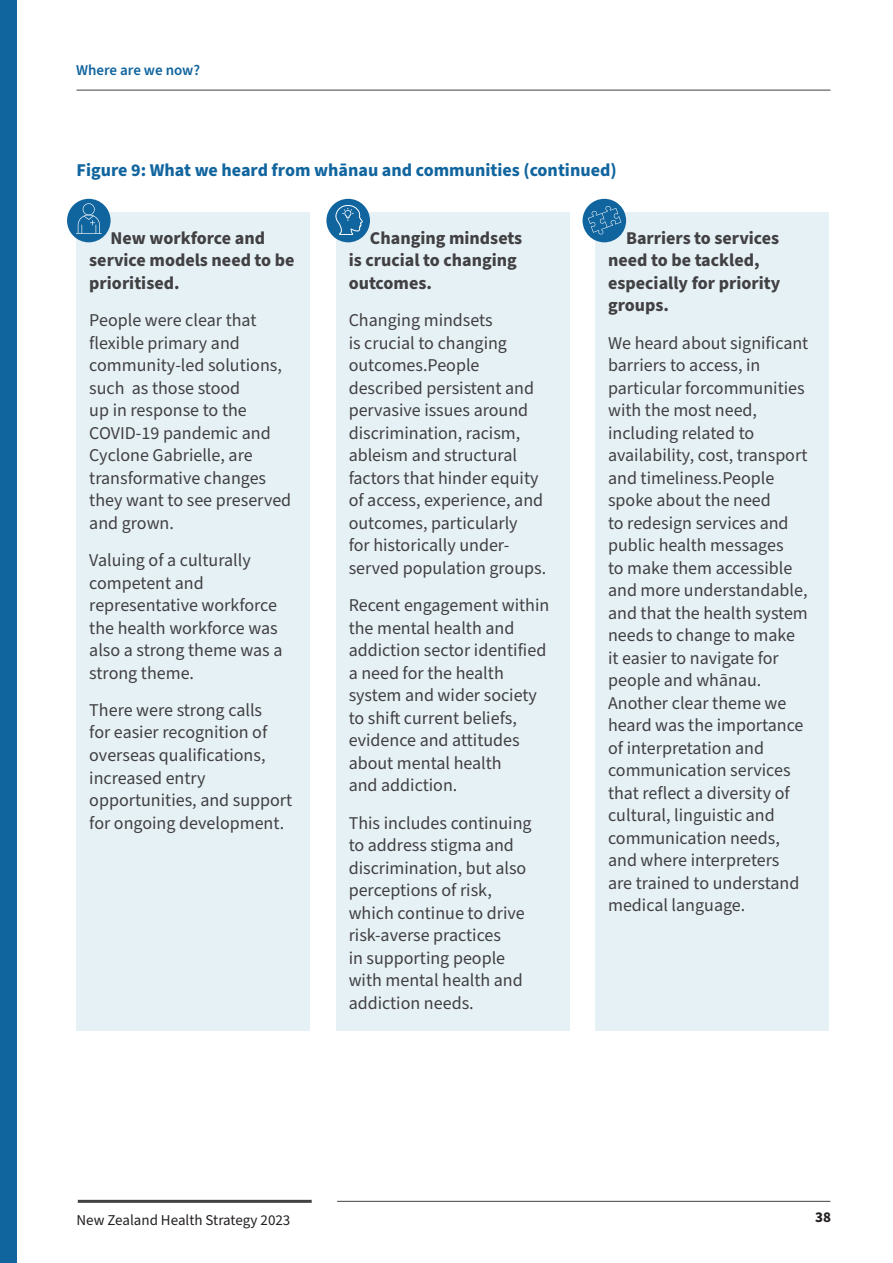
<style>
.page{position:relative;width:893px;height:1263px;background:#fff}
.page>*{position:absolute;margin:0;border:0;box-sizing:border-box;transform-origin:0 0}
.t1{font:18px/22.5px "Source Sans Pro";color:#414042}
.t2{font:700 18px/22.5px "Source Sans Pro";color:#414042}
.H4_-_Figure{font:700 18px "Source Sans Pro";color:#11659f}
.t3{font:15px "Source Sans Pro";color:#231f20}
.t4{font:600 15px "Source Sans Pro";color:#11659f}
.t5{font:700 15px "Source Sans Pro";color:#231f20}
</style>
<div class="page">
<hr style="left:78px;top:1200px;width:234px;height:3px;background:#414042">
<hr style="left:337px;top:1201px;width:493px;height:1px;background:#414042">
<hr style="left:77px;top:90px;width:753px;height:1px;background:#414042">
<div style="left:0;top:0;width:16px;height:1263px;background:#11659f"></div>
<div style="left:77px;top:213px;width:233px;height:818px;background:#e6f1f6"></div>
<div style="left:336px;top:213px;width:234px;height:818px;background:#e6f1f6"></div>
<div style="left:595px;top:213px;width:234px;height:818px;background:#e6f1f6"></div>
<div style="left:67px;top:199px;width:44px;height:43px;background:#11659f;border-radius:50%"></div>
<svg style="left:76px;top:203px;width:26px;height:31px"></svg>
<div style="left:326px;top:199px;width:44px;height:43px;background:#11659f;border-radius:50%"></div>
<div style="left:583px;top:199px;width:43px;height:43px;background:#11659f;border-radius:50%"></div>
<svg style="left:588px;top:206px;width:33px;height:29px"></svg>
<svg style="left:336px;top:203px;width:27px;height:32px"></svg>
<p class="t4" style="left:76px;top:60px;width:126px">Where are we now?</p>
<p class="H4_-_Figure" style="left:77px;top:158px;width:542px">Figure 9: What we heard from whānau and communities (continued)</p>
<p class="t2" style="left:89px;top:227px;width:207px;text-indent:21px">New workforce and service models need to be prioritised.</p>
<p class="t1" style="left:89px;top:309px;width:203px">People were clear that flexible primary and community-led solutions, such as those stood<br>up in response to the<br>COVID-19 pandemic and<br>Cyclone Gabrielle, are transformative changes they want to see preserved and grown.</p>
<p class="t1" style="left:89px;top:549px;width:195px">Valuing of a culturally competent and representative workforce the health workforce was also a strong theme was a strong theme.</p>
<p class="t1" style="left:89px;top:699px;width:205px">There were strong calls<br>for easier recognition of overseas qualifications, increased entry opportunities, and support for ongoing development.</p>
<p class="t2" style="left:349px;top:227px;width:175px;text-indent:21px">Changing mindsets is crucial to changing outcomes.</p>
<p class="t1" style="left:349px;top:309px;width:199px">Changing mindsets<br>is crucial to changing outcomes.People described persistent and pervasive issues around discrimination, racism, ableism and structural factors that hinder equity of access, experience, and outcomes, particularly<br>for historically under&shy;served population groups.</p>
<p class="t1" style="left:349px;top:594px;width:202px">Recent engagement within the mental health and addiction sector identified a need for the health system and wider society to shift current beliefs, evidence and attitudes about mental health<br>and addiction.</p>
<p class="t1" style="left:349px;top:812px;width:184px">This includes continuing to address stigma and discrimination, but also perceptions of risk, which continue to drive risk-averse practices<br>in supporting people with mental health and addiction needs.</p>
<p class="t2" style="left:608px;top:227px;width:174px;text-indent:18px">Barriers to services need to be tackled, especially for priority groups.</p>
<p class="t1" style="left:608px;top:332px;width:202px">We heard about significant barriers to access, in particular forcommunities with the most need, including related to availability, cost, transport and timeliness.People spoke about the need<br>to redesign services and public health messages<br>to make them accessible and more understandable, and that the health system needs to change to make it easier to navigate for people and whānau.<br>Another clear theme we heard was the importance of interpretation and communication services that reflect a diversity of cultural, linguistic and communication needs, and where interpreters<br>are trained to understand medical language.</p>
<p class="t3" style="left:77px;top:1210px;width:215px">New Zealand Health Strategy 2023</p>
<p class="t5" style="left:815px;top:1206px;width:17px">38</p>
</div>
